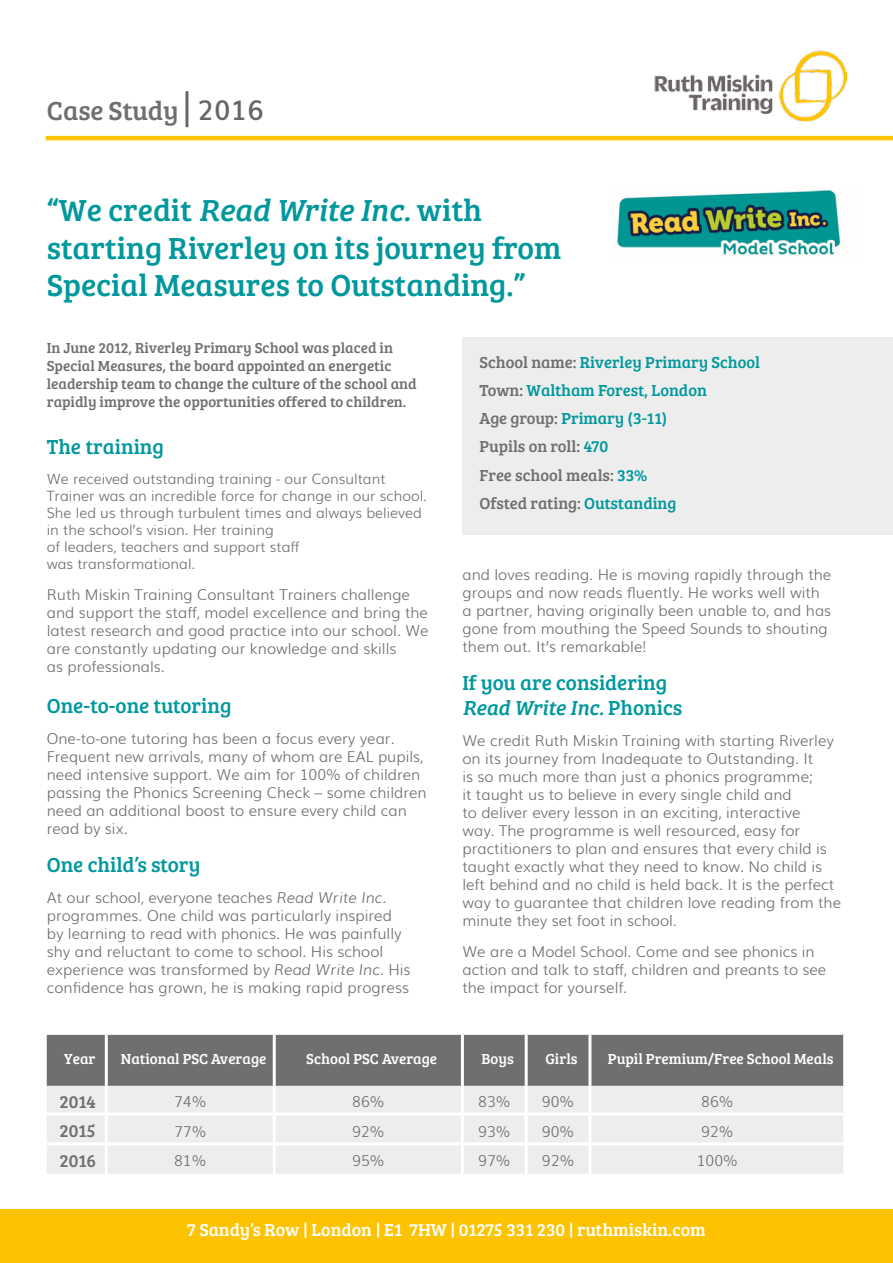
<style>
.page{position:relative;width:893px;height:1263px;background:#fff}
.page>*{position:absolute;margin:0;border:0;box-sizing:border-box;transform-origin:0 0}
.t1{font:31.5px/37.8px "Bree Serif";color:#00989d}
.t2{font:27px "Bree Serif";color:#706f6f}
.t3{font:600 27px "Muli";color:#666}
.t4{font:21px/25.2px "Bree Serif";color:#00989d}
.t5{font:18px "Bree Serif";color:#fff}
.t6{font:18px "Bree Serif";color:#706f6f}
.t7{font:16.5px/28.3px "Bree Serif";color:#00989d}
.t8{font:300 15px/18px "Muli";color:#706f6f}
.t9{font:15px/18px "Bree Serif";color:#706f6f}
.t10{font:15px "Bree Serif";color:#fff}
.t11{font:300 14.25px/17.1px "Muli";color:#706f6f}
.s1{font-style:italic}
.s2{color:#706f6f}
</style>
<div class="page">
<div style="left:0;top:1210px;width:893px;height:53px;background:#fdc300"></div>
<hr style="left:46px;top:136px;width:847px;height:4px;background:#fdc300">
<img style="left:655px;top:51px;width:191px;height:71px">
<div style="left:462px;top:337px;width:431px;height:198px;background:#ededed"></div>
<div style="left:47px;top:1035px;width:796px;height:51px;background:#706f6f"></div>
<div style="left:47px;top:1086px;width:796px;height:88px;background:#ededed"></div>
<hr style="left:105px;top:1035px;width:3px;height:51px;background:#fff">
<hr style="left:273px;top:1035px;width:3px;height:51px;background:#fff">
<hr style="left:461px;top:1035px;width:3px;height:51px;background:#fff">
<hr style="left:525px;top:1035px;width:3px;height:51px;background:#fff">
<hr style="left:588px;top:1035px;width:3px;height:51px;background:#fff">
<hr style="left:105px;top:1086px;width:3px;height:27px;background:#fff">
<hr style="left:273px;top:1086px;width:3px;height:27px;background:#fff">
<hr style="left:461px;top:1086px;width:3px;height:27px;background:#fff">
<hr style="left:525px;top:1086px;width:3px;height:27px;background:#fff">
<hr style="left:588px;top:1086px;width:3px;height:27px;background:#fff">
<hr style="left:47px;top:1113px;width:59px;height:3px;background:#fff">
<hr style="left:106px;top:1113px;width:168px;height:3px;background:#fff">
<hr style="left:105px;top:1116px;width:3px;height:26px;background:#fff">
<hr style="left:274px;top:1113px;width:188px;height:3px;background:#fff">
<hr style="left:273px;top:1116px;width:3px;height:26px;background:#fff">
<hr style="left:462px;top:1113px;width:64px;height:3px;background:#fff">
<hr style="left:461px;top:1116px;width:3px;height:26px;background:#fff">
<hr style="left:526px;top:1113px;width:64px;height:3px;background:#fff">
<hr style="left:525px;top:1116px;width:3px;height:26px;background:#fff">
<hr style="left:590px;top:1113px;width:256px;height:3px;background:#fff">
<hr style="left:588px;top:1116px;width:3px;height:26px;background:#fff">
<hr style="left:105px;top:1145px;width:3px;height:29px;background:#fff">
<hr style="left:273px;top:1145px;width:3px;height:29px;background:#fff">
<hr style="left:461px;top:1145px;width:3px;height:29px;background:#fff">
<hr style="left:525px;top:1145px;width:3px;height:29px;background:#fff">
<hr style="left:588px;top:1145px;width:3px;height:29px;background:#fff">
<hr style="left:47px;top:1142px;width:59px;height:3px;background:#fff">
<hr style="left:106px;top:1142px;width:168px;height:3px;background:#fff">
<hr style="left:274px;top:1142px;width:188px;height:3px;background:#fff">
<hr style="left:462px;top:1142px;width:64px;height:3px;background:#fff">
<hr style="left:526px;top:1142px;width:64px;height:3px;background:#fff">
<hr style="left:590px;top:1142px;width:256px;height:3px;background:#fff">
<img style="left:617px;top:190px;width:223px;height:65px">
<hr style="left:185px;top:91px;width:3px;height:36px;background:#666">
<p class="t2" style="left:47px;top:91px;width:134px">Case Study</p>
<p class="t3" style="left:197px;top:88px;width:68px">2016</p>
<p class="t1" style="left:47px;top:189px;width:516px">“We credit <span class="s1">Read Write Inc.</span> with starting Riverley on its journey from<br>Special Measures to Outstanding.”</p>
<p class="t9" style="left:47px;top:338px;width:371px">In June 2012, Riverley Primary School was placed in Special Measures, the board appointed an energetic leadership team to change the culture of the school and rapidly improve the opportunities offered to children.</p>
<p class="t4" style="left:47px;top:433px;width:119px">The training</p>
<p class="t11" style="left:47px;top:469px;width:382px">We received outstanding training - our Consultant Trainer was an incredible force for change in our school.<br>She led us through turbulent times and always believed in the school’s vision. Her training<br>of leaders, teachers and support staff<br>was transformational.</p>
<p class="t8" style="left:47px;top:584px;width:383px">Ruth Miskin Training Consultant Trainers challenge and support the staff, model excellence and bring the latest research and good practice into our school. We are constantly updating our knowledge and skills<br>as professionals.</p>
<p class="t4" style="left:47px;top:692px;width:186px">One-to-one tutoring</p>
<p class="t8" style="left:47px;top:728px;width:381px">One-to-one tutoring has been a focus every year.<br>Frequent new arrivals, many of whom are EAL pupils, need intensive support. We aim for 100% of children passing the Phonics Screening Check – some children need an additional boost to ensure every child can read by six.</p>
<p class="t4" style="left:47px;top:851px;width:155px">One child’s story</p>
<p class="t8" style="left:47px;top:887px;width:365px">At our school, everyone teaches <span class="s1">Read Write Inc. </span>programmes. One child was particularly inspired by learning to read with phonics. He was painfully shy and reluctant to come to school. His school experience was transformed by <span class="s1">Read Write Inc.</span> His confidence has grown, he is making rapid progress</p>
<p class="t7" style="left:479px;top:347px;width:282px"><span class="s2">School name:</span> Riverley Primary School<br><span class="s2">Town:</span> Waltham Forest, London<br><span class="s2">Age group:</span> Primary (3-11)<br><span class="s2">Pupils on roll:</span> 470<br><span class="s2">Free school meals:</span> 33%<br><span class="s2">Ofsted rating:</span> Outstanding</p>
<p class="t8" style="left:462px;top:565px;width:370px">and loves reading. He is moving rapidly through the groups and now reads fluently. He works well with a partner, having originally been unable to, and has gone from mouthing the Speed Sounds to shouting them out. It’s remarkable!</p>
<p class="t4" style="left:462px;top:669px;width:221px">If you are considering<br><span class="s1">Read Write Inc.</span> Phonics</p>
<p class="t8" style="left:462px;top:730px;width:380px">We credit Ruth Miskin Training with starting Riverley on its journey from Inadequate to Outstanding. It<br>is so much more than just a phonics programme;<br>it taught us to believe in every single child and<br>to deliver every lesson in an exciting, interactive<br>way. The programme is well resourced, easy for practitioners to plan and ensures that every child is taught exactly what they need to know. No child is left behind and no child is held back. It is the perfect way to guarantee that children love reading from the minute they set foot in school.</p>
<p class="t8" style="left:462px;top:941px;width:365px">We are a Model School. Come and see phonics in action and talk to staff, children and preants to see the impact for yourself.</p>
<p class="t10" style="left:64px;top:1048px;width:33px">Year</p>
<p class="t10" style="left:121px;top:1048px;width:147px">National PSC Average</p>
<p class="t10" style="left:306px;top:1048px;width:132px">School PSC Average</p>
<p class="t10" style="left:482px;top:1048px;width:34px">Boys</p>
<p class="t10" style="left:545px;top:1048px;width:34px">Girls</p>
<p class="t10" style="left:608px;top:1048px;width:227px">Pupil Premium/Free School Meals</p>
<p class="t6" style="left:60px;top:1088px;width:38px">2014</p>
<p class="t8" style="left:174px;top:1091px;width:34px">74%</p>
<p class="t8" style="left:352px;top:1091px;width:34px">86%</p>
<p class="t8" style="left:478px;top:1091px;width:34px">83%</p>
<p class="t8" style="left:542px;top:1091px;width:34px">90%</p>
<p class="t8" style="left:701px;top:1091px;width:34px">86%</p>
<p class="t6" style="left:60px;top:1118px;width:38px">2015</p>
<p class="t8" style="left:174px;top:1121px;width:34px">77%</p>
<p class="t8" style="left:352px;top:1121px;width:34px">92%</p>
<p class="t8" style="left:478px;top:1121px;width:34px">93%</p>
<p class="t8" style="left:542px;top:1121px;width:34px">90%</p>
<p class="t8" style="left:701px;top:1121px;width:34px">92%</p>
<p class="t6" style="left:60px;top:1148px;width:38px">2016</p>
<p class="t8" style="left:174px;top:1151px;width:34px">81%</p>
<p class="t8" style="left:352px;top:1151px;width:34px">95%</p>
<p class="t8" style="left:478px;top:1151px;width:34px">97%</p>
<p class="t8" style="left:542px;top:1151px;width:34px">92%</p>
<p class="t8" style="left:697px;top:1151px;width:43px">100%</p>
<p class="t5" style="left:187px;top:1216px;width:520px">7 Sandy’s Row | London | E1 7HW | 01275 331 230 | ruthmiskin.com</p>
</div>
